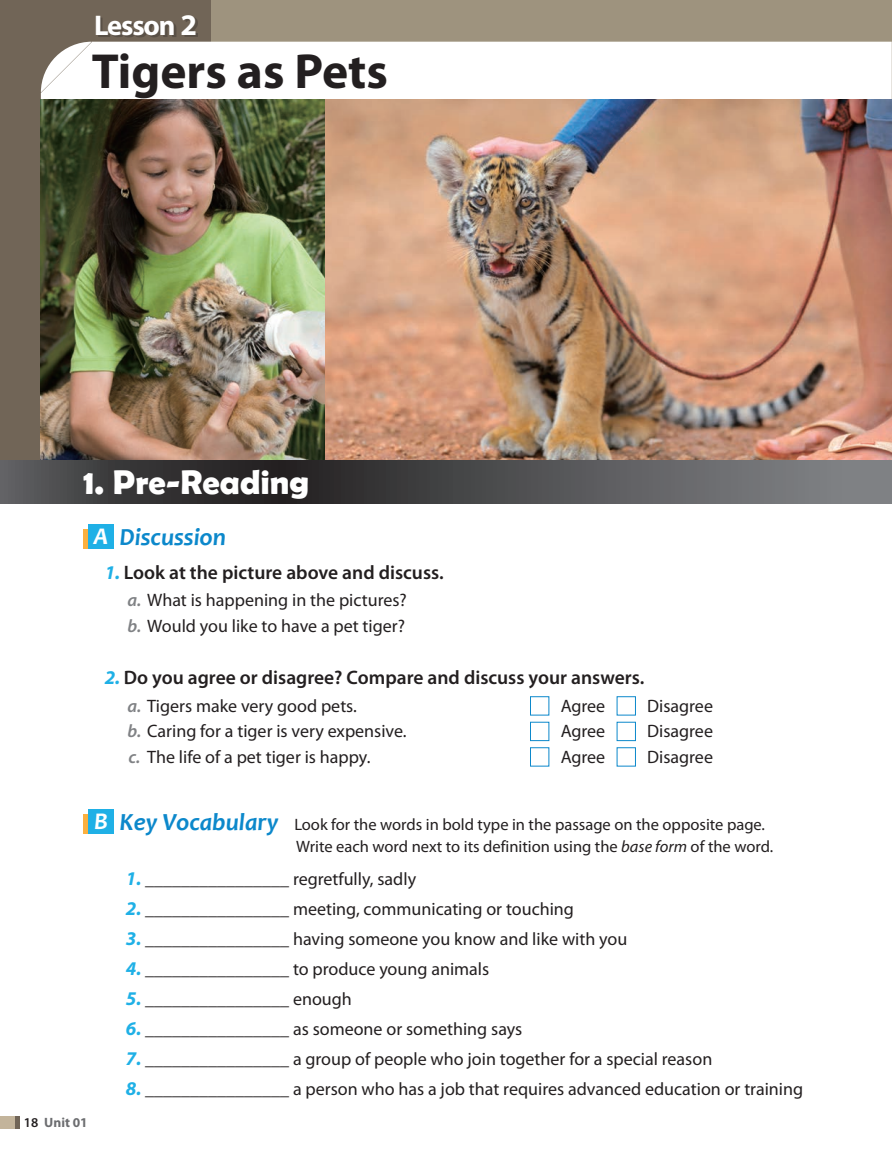
<style>
.page{position:relative;width:892px;height:1163px;background:#fff}
.page>*{position:absolute;margin:0;border:0;box-sizing:border-box;transform-origin:0 0}
.t1{font:700 49.5px "Myriad Pro";color:#231f20}
.t2{font:700 34.5px "Berlin Sans FB Demi";color:#fff}
.t3{font:700 28.5px "Myriad Pro";letter-spacing:-.04em;color:#fff}
.t4{font:italic 700 24.75px "Candara";color:#0c88cb}
.t5{font:italic 700 24px "Candara";color:#fff}
.RTown1-질문{font:600 19.5px "Myriad Pro";color:#231f20}
.RTown1-질문답들{font:18px "Myriad Pro";color:#231f20}
.RTown1-질문답들-쓰기{font:18px "Myriad Pro";color:#231f20}
.t6{font:16.5px "Myriad Pro";color:#231f20}
.기본문장{font:700 13.5px "Myriad Pro";color:#6c6d70}
.s1{font-size:30px}
.s2{font-weight:700;font-style:italic;color:#1fb0e6}
.s3{font-weight:600;font-style:italic;color:#808285}
.s4{font-weight:600;color:#231f20}
.s5{font-family:"Candara";font-weight:700;font-style:italic;font-size:24.75px;color:#0c88cb}
.s6{font-style:italic}
.s7{font-weight:700;font-style:italic;font-size:19.5px;color:#1fb0e6}
</style>
<div class="page">
<div style="left:0;top:0;width:891px;height:486px;background:#9e937e"></div>
<div style="left:0;top:0;width:211px;height:486px;background:#716557"></div>
<div style="left:98px;top:17px;width:100px;height:21px;background:#231f20;opacity:.3"></div>
<div style="left:83px;top:529px;width:28px;height:19px;background:#fbb03f"></div>
<div style="left:88px;top:524px;width:26px;height:24px;background:#1fb0e6"></div>
<div style="left:83px;top:814px;width:28px;height:19px;background:#fbb03f"></div>
<div style="left:88px;top:809px;width:26px;height:24px;background:#1fb0e6"></div>
<div style="left:530px;top:696px;width:19px;height:19px;background:#fff;border:1px solid #0c88cb"></div>
<div style="left:530px;top:722px;width:19px;height:19px;background:#fff;border:1px solid #0c88cb"></div>
<div style="left:530px;top:747px;width:19px;height:19px;background:#fff;border:1px solid #0c88cb"></div>
<div style="left:41px;top:42px;width:850px;height:57px;background:#fff"></div>
<hr style="left:891px;top:0;width:1px;height:1162px;background:#dcd4c6">
<img style="left:324px;top:99px;width:567px;height:361px">
<img style="left:41px;top:99px;width:283px;height:361px">
<svg style="left:0;top:460px;width:891px;height:43px;background:#4e4e50"></svg>
<div style="left:0;top:1115px;width:20px;height:13px;background:#c3b49b"></div>
<div style="left:15px;top:1115px;width:5px;height:13px;background:#716557"></div>
<p class="t3" style="left:94px;top:7px;width:105px">Lesson <span class="s1">2</span></p>
<p class="t1" style="left:92px;top:39px;width:297px">Tigers as Pets</p>
<p class="t2" style="left:83px;top:462px;width:227px">1. Pre-Reading</p>
<p class="t5" style="left:94px;top:521px;width:16px">A</p>
<p class="t4" style="left:120px;top:521px;width:108px">Discussion</p>
<p class="RTown1-질문" style="left:105px;top:560px;width:340px"><span class="s2">1.</span> Look at the picture above and discuss.</p>
<p class="RTown1-질문답들" style="left:127px;top:589px;width:281px"><span class="s3">a.</span> What is happening in the pictures?</p>
<p class="RTown1-질문답들" style="left:127px;top:614px;width:279px"><span class="s3">b.</span> Would you like to have a pet tiger?</p>
<p class="RTown1-질문" style="left:105px;top:665px;width:541px"><span class="s2">2.</span> Do you agree or disagree? Compare and discuss your answers.</p>
<p class="RTown1-질문답들" style="left:127px;top:695px;width:231px"><span class="s3">a.</span> Tigers make very good pets.</p>
<p class="RTown1-질문답들" style="left:560px;top:695px;width:46px">Agree</p>
<p class="RTown1-질문답들" style="left:647px;top:695px;width:67px">Disagree</p>
<p class="RTown1-질문답들" style="left:127px;top:720px;width:280px"><span class="s3">b.</span> Caring for a tiger is very expensive.</p>
<p class="RTown1-질문답들" style="left:560px;top:720px;width:46px">Agree</p>
<p class="RTown1-질문답들" style="left:647px;top:720px;width:67px">Disagree</p>
<p class="RTown1-질문답들" style="left:128px;top:746px;width:243px"><span class="s3">c.</span> The life of a pet tiger is happy.</p>
<p class="RTown1-질문답들" style="left:560px;top:746px;width:46px">Agree</p>
<p class="RTown1-질문답들" style="left:647px;top:746px;width:67px">Disagree</p>
<p class="t5" style="left:94px;top:806px;width:15px">B</p>
<p class="기본문장" style="left:24px;top:1113px;width:65px"><span class="s4">18</span> Unit 01</p>
<p class="t6" style="left:120px;top:814px;width:647px"><span class="s5">Key Vocabulary</span> Look for the words in bold type in the passage on the opposite page.</p>
<p class="t6" style="left:296px;top:836px;width:478px">Write each word next to its definition using the <span class="s6">base form</span> of the word.</p>
<p class="RTown1-질문답들-쓰기" style="left:126px;top:867px;width:292px"><span class="s7">1.</span> ________________ regretfully, sadly</p>
<p class="RTown1-질문답들" style="left:126px;top:897px;width:449px"><span class="s7">2.</span> ________________ meeting, communicating or touching</p>
<p class="RTown1-질문답들" style="left:126px;top:927px;width:503px"><span class="s7">3.</span> ________________ having someone you know and like with you</p>
<p class="RTown1-질문답들" style="left:126px;top:957px;width:365px"><span class="s7">4.</span> ________________ to produce young animals</p>
<p class="RTown1-질문답들" style="left:126px;top:987px;width:227px"><span class="s7">5.</span> ________________ enough</p>
<p class="RTown1-질문답들" style="left:126px;top:1017px;width:398px"><span class="s7">6.</span> ________________ as someone or something says</p>
<p class="RTown1-질문답들" style="left:126px;top:1047px;width:588px"><span class="s7">7.</span> ________________ a group of people who join together for a special reason</p>
<p class="RTown1-질문답들" style="left:126px;top:1077px;width:678px"><span class="s7">8.</span> ________________ a person who has a job that requires advanced education or training</p>
</div>
